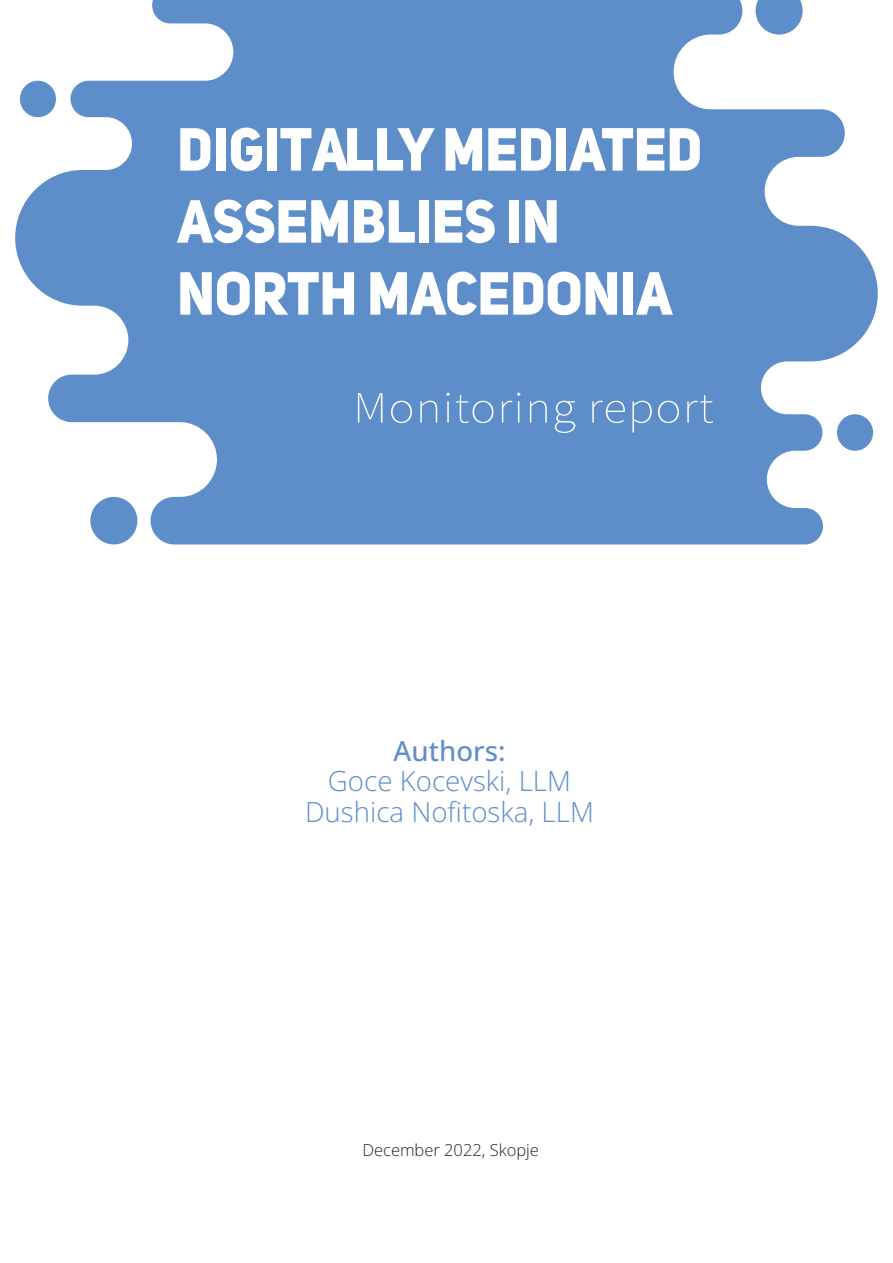
<style>
.page{position:relative;width:893px;height:1263px;background:#fff}
.page>*{position:absolute;margin:0;border:0;box-sizing:border-box;transform-origin:0 0}
.t1{font:60px/72px "Uni Sans Heavy Caps";color:#fff;scale:.93 1}
.t2{font:300 27.6px/30.5px "Open Sans";color:#5e8eca;text-align:center}
.t3{font:300 16.5px "Open Sans";color:#231f20}
.s1{font-weight:500}
</style>
<div class="page">
<svg style="left:15px;top:0;width:863px;height:544px;fill:#5e8eca"></svg>
<svg style="left:358px;top:393px;width:24px;height:30px"></svg>
<svg style="left:391px;top:401px;width:21px;height:22px"></svg>
<svg style="left:420px;top:401px;width:17px;height:22px"></svg>
<svg style="left:446px;top:393px;width:4px;height:3px"></svg>
<hr style="left:447px;top:401px;width:2px;height:22px;background:#fff">
<svg style="left:456px;top:395px;width:37px;height:28px"></svg>
<svg style="left:502px;top:393px;width:18px;height:30px"></svg>
<svg style="left:530px;top:401px;width:17px;height:22px"></svg>
<svg style="left:555px;top:401px;width:20px;height:32px"></svg>
<svg style="left:592px;top:401px;width:33px;height:22px"></svg>
<svg style="left:632px;top:401px;width:20px;height:31px"></svg>
<svg style="left:658px;top:401px;width:21px;height:22px"></svg>
<svg style="left:687px;top:395px;width:26px;height:28px"></svg>
<h1 class="t1" style="left:177px;top:112px;width:566px">DIGITALLY MEDIATED<br>ASSEMBLIES IN<br>NORTH MACEDONIA</h1>
<p class="t2" style="left:328px;top:735px;width:244px"><span class="s1">Authors:<br></span>Goce Kocevski, LLM</p>
<p class="t2" style="left:305px;top:796px;width:290px">Dushica Nofitoska, LLM</p>
<p class="t3" style="left:362px;top:1139px;width:178px">December 2022, Skopje</p>
</div>
